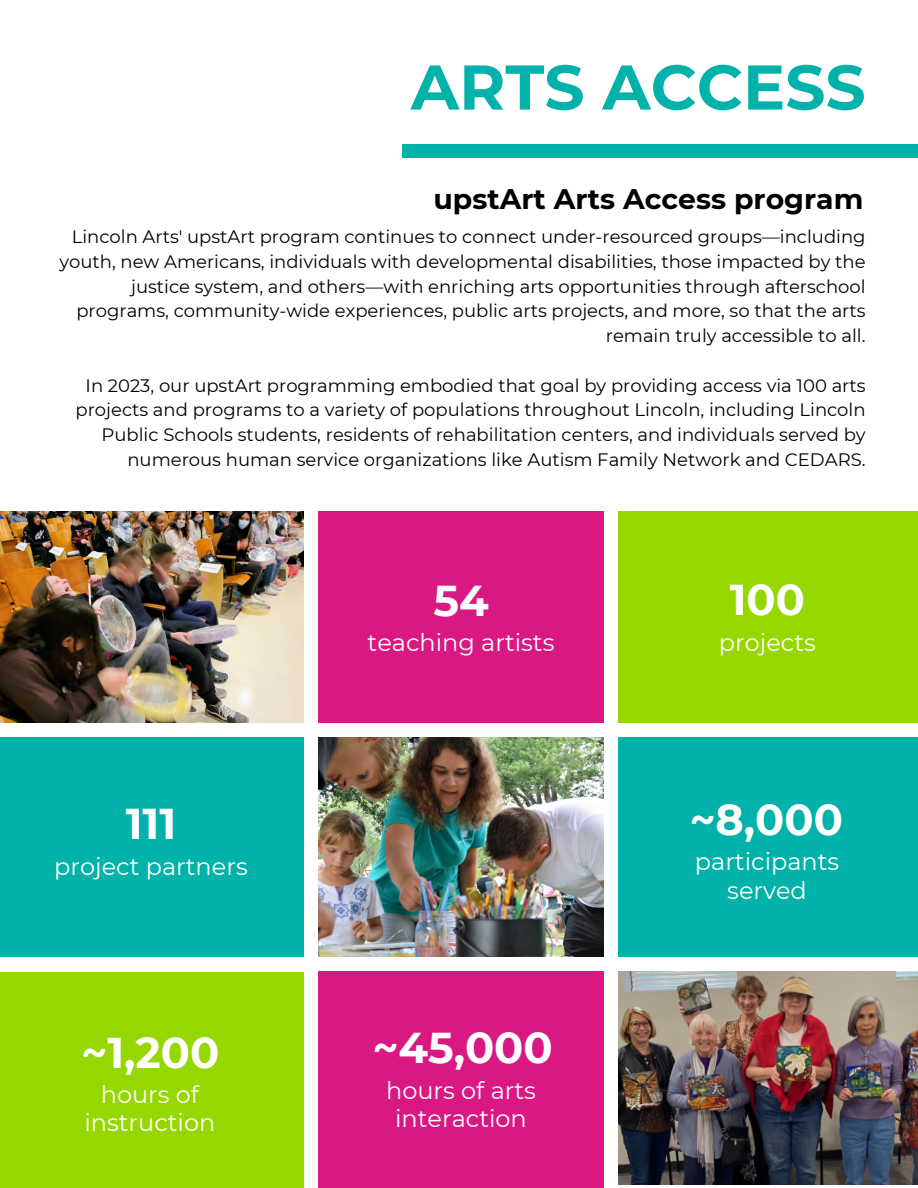
<style>
.page{position:relative;width:918px;height:1188px;background:#fff}
.page>*{position:absolute;margin:0;border:0;box-sizing:border-box;transform-origin:0 0}
.t1{font:700 63px "Montserrat";color:#00b2a9}
.t2{font:700 43.05px "Montserrat";color:#fff}
.t3{font:700 28.35px "Montserrat";color:#000}
.t4{font:24px/28.2px "Montserrat";color:#fff;text-align:center}
.t5{font:18px/24.8px "Montserrat";color:#000;text-align:right}
</style>
<div class="page">
<div style="left:0;top:730px;width:307px;height:228px;background:#00b2a9"></div>
<img style="left:0;top:511px;width:304px;height:212px">
<div style="left:0;top:959px;width:307px;height:229px;background:#97d700"></div>
<div style="left:0;top:959px;width:307px;height:13px;background:#fff"></div>
<div style="left:403px;top:144px;width:515px;height:14px;background:#00b2a9"></div>
<img style="left:318px;top:737px;width:286px;height:220px">
<div style="left:309px;top:503px;width:302px;height:227px;background:#da1884"></div>
<div style="left:309px;top:957px;width:302px;height:231px;background:#da1884"></div>
<div style="left:616px;top:730px;width:302px;height:234px;background:#00b2a9"></div>
<div style="left:616px;top:503px;width:302px;height:227px;background:#97d700"></div>
<div style="left:0;top:497px;width:918px;height:13px;background:#fff"></div>
<div style="left:0;top:723px;width:918px;height:14px;background:#fff"></div>
<img style="left:618px;top:971px;width:300px;height:213px">
<div style="left:304px;top:497px;width:13px;height:691px;background:#fff"></div>
<div style="left:605px;top:459px;width:13px;height:529px;background:#fff"></div>
<div style="left:0;top:957px;width:918px;height:13px;background:#fff"></div>
<div style="left:605px;top:957px;width:13px;height:231px;background:#fff"></div>
<p class="t1" style="left:411px;top:49px;width:456px">ARTS ACCESS</p>
<p class="t3" style="left:433px;top:182px;width:431px">upstArt Arts Access program</p>
<p class="t5" style="left:59px;top:224px;width:808px">Lincoln Arts' upstArt program continues to connect under-resourced groups—including youth, new Americans, individuals with developmental disabilities, those impacted by the justice system, and others—with enriching arts opportunities through afterschool programs, community-wide experiences, public arts projects, and more, so that the arts remain truly accessible to all.</p>
<h5 class="t5" style="left:76px;top:373px;width:792px">In 2023, our upstArt programming embodied that goal by providing access via 100 arts projects and programs to a variety of populations throughout Lincoln, including Lincoln Public Schools students, residents of rehabilitation centers, and individuals served by numerous human service organizations like Autism Family Network and CEDARS.</h5>
<h5 class="t2" style="left:433px;top:574px;width:57px">54</h5>
<h5 class="t2" style="left:730px;top:573px;width:77px">100</h5>
<h2 class="t4" style="left:368px;top:629px;width:188px">teaching artists</h2>
<h2 class="t4" style="left:719px;top:628px;width:98px">projects</h2>
<h3 class="t2" style="left:126px;top:797px;width:52px">111</h3>
<h5 class="t2" style="left:690px;top:793px;width:155px">~8,000</h5>
<h5 class="t4" style="left:54px;top:852px;width:195px">project partners</h5>
<h2 class="t4" style="left:695px;top:848px;width:146px">participants served</h2>
<h3 class="t2" style="left:82px;top:1026px;width:139px">~1,200</h3>
<h5 class="t2" style="left:373px;top:1022px;width:181px">~45,000</h5>
<h2 class="t4" style="left:84px;top:1080px;width:132px">hours of instruction</h2>
<h2 class="t4" style="left:386px;top:1076px;width:151px">hours of arts interaction</h2>
</div>
